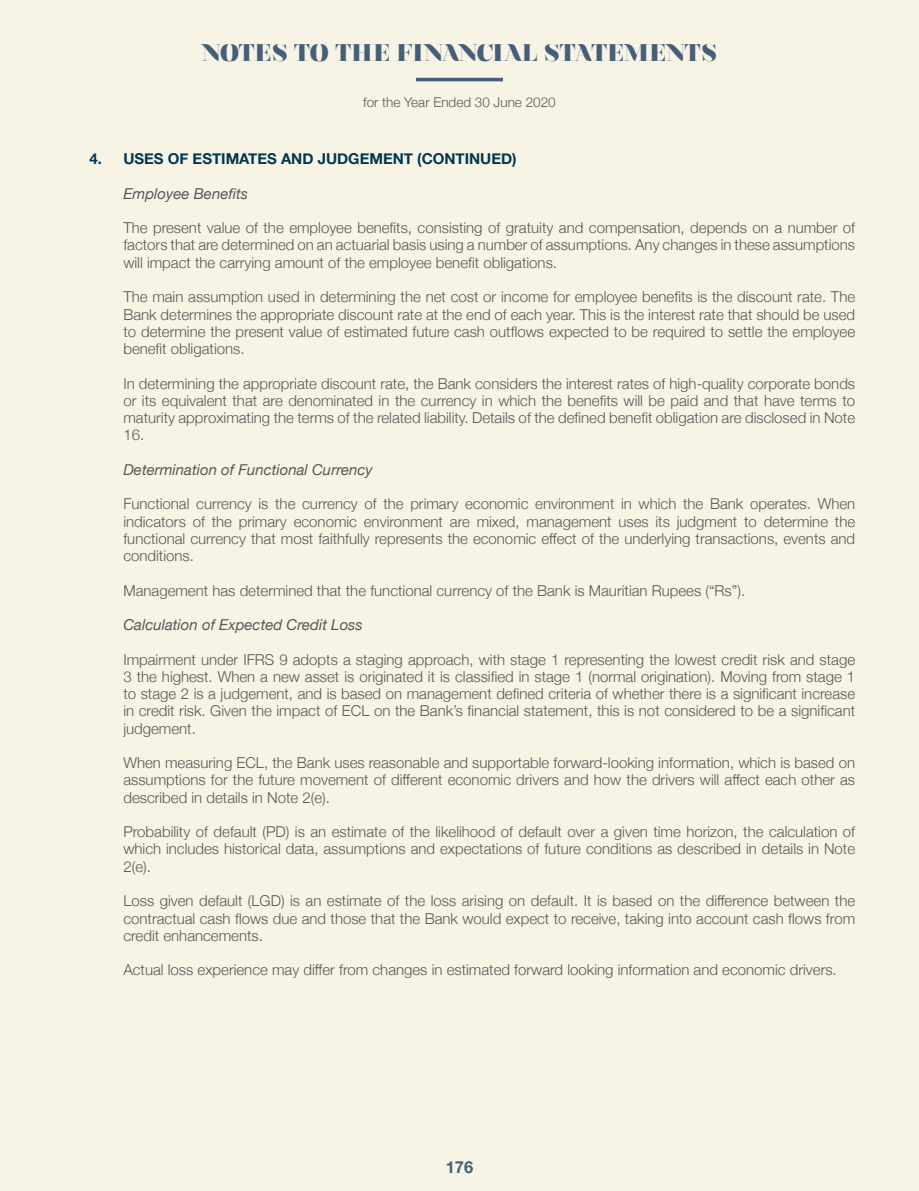
<style>
.page{position:relative;width:919px;height:1191px;background:#fff}
.page>*{position:absolute;margin:0;border:0;box-sizing:border-box;transform-origin:0 0}
.t1{font:900 24px "Nouvelle Vague";letter-spacing:.035em;color:#465f78}
.t2{font:700 16.5px "Helvetica Neue";color:#465f78}
.t3{font:300 15px/17.2px "Helvetica Neue";color:#575756;text-align:justify}
.t4{font:italic 15px "Helvetica Neue";color:#575756}
.t5{font:700 15px "Helvetica Neue";color:#003851}
.t6{font:300 13.5px "Helvetica Neue";color:#575756}
</style>
<div class="page">
<div style="left:0;top:0;width:918px;height:1191px;background:#f7f4e6"></div>
<hr style="left:416px;top:78px;width:87px;height:3px;background:#465f78">
<h1 class="t1" style="left:202px;top:40px;width:515px">NOTES TO THE FINANCIAL STATEMENTS</h1>
<p class="t6" style="left:363px;top:91px;width:194px">for the Year Ended 30 June 2020</p>
<p class="t5" style="left:89px;top:147px;width:429px">4. USES OF ESTIMATES AND JUDGEMENT (CONTINUED)</p>
<p class="t4" style="left:123px;top:182px;width:126px">Employee Benefits</p>
<p class="t3" style="left:123px;top:218px;width:733px">The present value of the employee benefits, consisting of gratuity and compensation, depends on a number of factors that are determined on an actuarial basis using a number of assumptions. Any changes in these assumptions will impact the carrying amount of the employee benefit obligations.</p>
<p class="t3" style="left:123px;top:287px;width:733px">The main assumption used in determining the net cost or income for employee benefits is the discount rate. The Bank determines the appropriate discount rate at the end of each year. This is the interest rate that should be used to determine the present value of estimated future cash outflows expected to be required to settle the employee benefit obligations.</p>
<p class="t3" style="left:123px;top:374px;width:733px">In determining the appropriate discount rate, the Bank considers the interest rates of high-quality corporate bonds or its equivalent that are denominated in the currency in which the benefits will be paid and that have terms to maturity approximating the terms of the related liability. Details of the defined benefit obligation are disclosed in Note 16.</p>
<p class="t4" style="left:123px;top:458px;width:251px">Determination of Functional Currency</p>
<p class="t3" style="left:123px;top:494px;width:733px">Functional currency is the currency of the primary economic environment in which the Bank operates. When indicators of the primary economic environment are mixed, management uses its judgment to determine the functional currency that most faithfully represents the economic effect of the underlying transactions, events and conditions.</p>
<p class="t3" style="left:123px;top:581px;width:623px">Management has determined that the functional currency of the Bank is Mauritian Rupees (“Rs”).</p>
<p class="t4" style="left:123px;top:614px;width:241px">Calculation of Expected Credit Loss</p>
<p class="t3" style="left:123px;top:650px;width:733px">Impairment under IFRS 9 adopts a staging approach, with stage 1 representing the lowest credit risk and stage 3 the highest. When a new asset is originated it is classified in stage 1 (normal origination). Moving from stage 1 to stage 2 is a judgement, and is based on management defined criteria of whether there is a significant increase in credit risk. Given the impact of ECL on the Bank’s financial statement, this is not considered to be a significant judgement.</p>
<p class="t3" style="left:123px;top:753px;width:733px">When measuring ECL, the Bank uses reasonable and supportable forward-looking information, which is based on assumptions for the future movement of different economic drivers and how the drivers will affect each other as described in details in Note 2(e).</p>
<p class="t3" style="left:123px;top:822px;width:733px">Probability of default (PD) is an estimate of the likelihood of default over a given time horizon, the calculation of which includes historical data, assumptions and expectations of future conditions as described in details in Note 2(e).</p>
<p class="t3" style="left:123px;top:891px;width:733px">Loss given default (LGD) is an estimate of the loss arising on default. It is based on the difference between the contractual cash flows due and those that the Bank would expect to receive, taking into account cash flows from credit enhancements.</p>
<p class="t3" style="left:123px;top:960px;width:714px">Actual loss experience may differ from changes in estimated forward looking information and economic drivers.</p>
<p class="t2" style="left:445px;top:1153px;width:29px">176</p>
</div>
